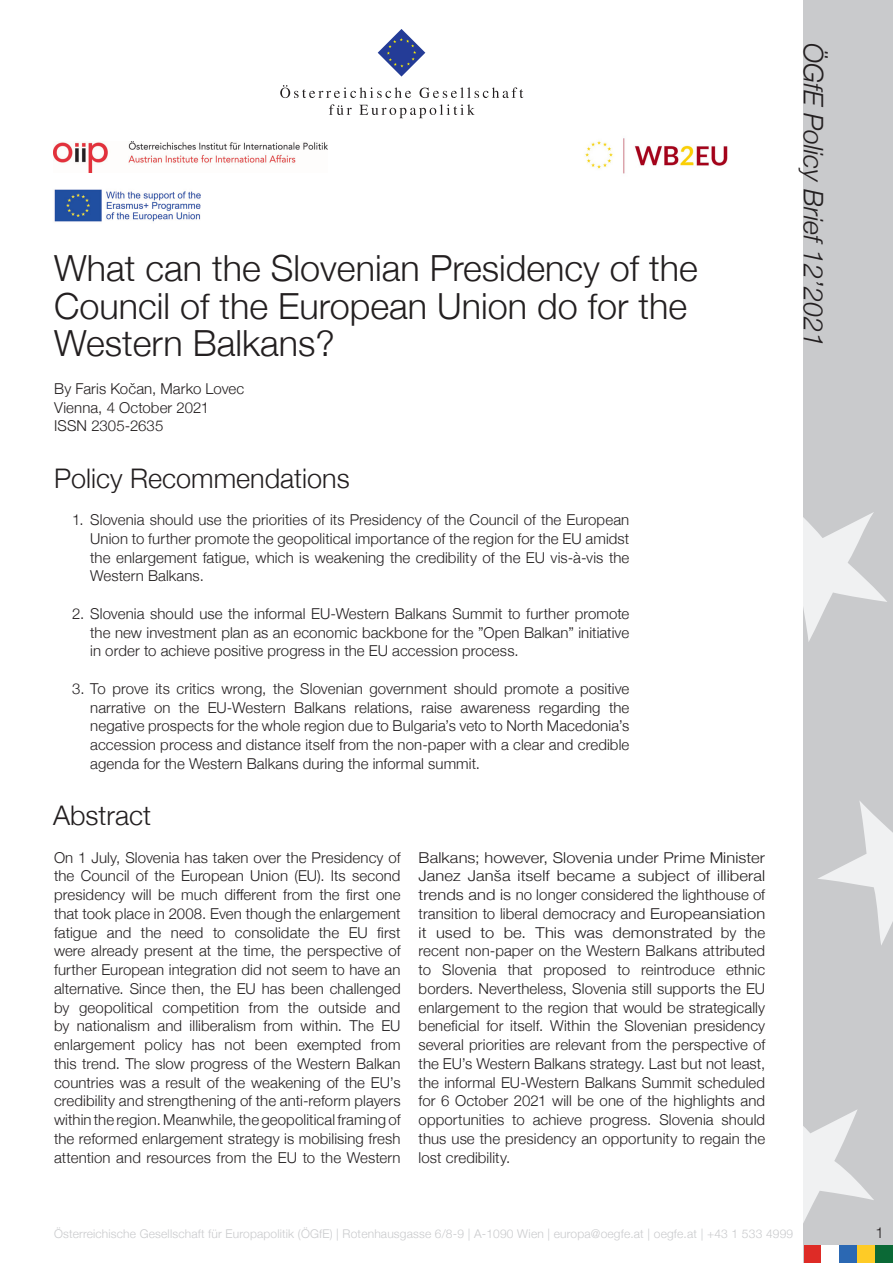
<style>
.page{position:relative;width:893px;height:1263px;background:#fff}
.page>*{position:absolute;margin:0;border:0;box-sizing:border-box;transform-origin:0 0}
.t1{font:300 36px/37.5px "Helvetica Neue";color:#231f20}
.Untertitel{font:300 27px "Helvetica Neue";color:#231f20}
.t2{font:italic 300 27px "Helvetica Neue";color:#231f20}
.Standard_Paragraph{font:300 15px/18.8px "Helvetica Neue";letter-spacing:.005em;color:#231f20;text-align:justify}
.Standard_Paragraph-2{font:300 15px/18.8px "Helvetica Neue";letter-spacing:.005em;color:#231f20;text-align:justify;scale:1.1 1}
.t3{font:300 12px "Helvetica Neue";letter-spacing:.015em;color:#c9cacc}
</style>
<div class="page">
<div style="left:804px;top:0;width:89px;height:1263px;background:#c9cacc"></div>
<svg style="left:804px;top:512px;width:83px;height:130px"></svg>
<svg style="left:818px;top:801px;width:75px;height:144px"></svg>
<svg style="left:804px;top:1110px;width:70px;height:111px"></svg>
<svg style="left:378px;top:29px;width:47px;height:48px"></svg>
<svg style="left:280px;top:85px;width:131px;height:13px"></svg>
<svg style="left:420px;top:87px;width:103px;height:11px"></svg>
<svg style="left:329px;top:104px;width:23px;height:11px"></svg>
<svg style="left:359px;top:104px;width:116px;height:14px"></svg>
<div style="left:857px;top:1245px;width:18px;height:18px;background:#fecb26"></div>
<div style="left:839px;top:1245px;width:18px;height:18px;background:#2b68b3"></div>
<div style="left:804px;top:1245px;width:17px;height:18px;background:#de2b26"></div>
<div style="left:875px;top:1245px;width:18px;height:18px;background:#0b6936"></div>
<div style="left:821px;top:1245px;width:18px;height:18px;background:#fff"></div>
<img style="left:54px;top:189px;width:147px;height:33px">
<img style="left:54px;top:141px;width:274px;height:31px">
<img style="left:585px;top:138px;width:143px;height:36px">
<p class="t1" style="left:54px;top:247px;width:645px">What can the Slovenian Presidency of the<br>Council of the European Union do for the<br>Western Balkans?</p>
<p class="Standard_Paragraph" style="left:54px;top:378px;width:192px">By Faris Kočan, Marko Lovec</p>
<p class="Standard_Paragraph" style="left:54px;top:397px;width:156px">Vienna, 4 October 2021</p>
<p class="Standard_Paragraph" style="left:54px;top:415px;width:111px">ISSN 2305-2635</p>
<p class="Untertitel" style="left:54px;top:456px;width:297px">Policy Recommendations</p>
<p class="Standard_Paragraph" style="left:90px;top:509px;width:541px;text-indent:-18px">1. Slovenia should use the priorities of its Presidency of the Council of the European Union to further promote the geopolitical importance of the region for the EU amidst the enlargement fatigue, which is weakening the credibility of the EU vis-à-vis the Western Balkans.</p>
<p class="Standard_Paragraph" style="left:90px;top:603px;width:541px;text-indent:-18px">2. Slovenia should use the informal EU-Western Balkans Summit to further promote the new investment plan as an economic backbone for the ”Open Balkan” initiative in order to achieve positive progress in the EU accession process.</p>
<p class="Standard_Paragraph" style="left:90px;top:678px;width:541px;text-indent:-18px">3. To prove its critics wrong, the Slovenian government should promote a positive narrative on the EU-Western Balkans relations, raise awareness regarding the negative prospects for the whole region due to Bulgaria’s veto to North Macedonia’s accession process and distance itself from the non-paper with a clear and credible agenda for the Western Balkans during the informal summit.</p>
<p class="Untertitel" style="left:53px;top:794px;width:100px">Abstract</p>
<p class="Standard_Paragraph" style="left:54px;top:847px;width:348px">On 1 July, Slovenia has taken over the Presidency of the Council of the European Union (EU). Its second presidency will be much different from the first one that took place in 2008. Even though the enlargement fatigue and the need to consolidate the EU first were already present at the time, the perspective of further European integration did not seem to have an alternative. Since then, the EU has been challenged by geopolitical competition from the outside and by nationalism and illiberalism from within. The EU enlargement policy has not been exempted from this trend. The slow progress of the Western Balkan countries was a result of the weakening of the EU’s credibility and strengthening of the anti-reform players within the region. Meanwhile, the geopolitical framing of the reformed enlargement strategy is mobilising fresh attention and resources from the EU to the Western</p>
<p class="Standard_Paragraph-2" style="left:419px;top:847px;width:317px">Balkans; however, Slovenia under Prime Minister Janez Janša itself became a subject of illiberal trends and is no longer considered the lighthouse of transition to liberal democracy and Europeansiation it used to be. This was demonstrated by the recent non-paper on the Western Balkans attributed to Slovenia that proposed to reintroduce ethnic borders. Nevertheless, Slovenia still supports the EU enlargement to the region that would be strategically beneficial for itself. Within the Slovenian presidency several priorities are relevant from the perspective of the EU’s Western Balkans strategy. Last but not least, the informal EU-Western Balkans Summit scheduled for 6 October 2021 will be one of the highlights and opportunities to achieve progress. Slovenia should thus use the presidency an opportunity to regain the lost credibility.</p>
<h2 class="t2" style="left:835px;top:43px;width:305px;rotate:90deg">ÖGfE Policy Brief 12’2021</h2>
<p class="t3" style="left:54px;top:1224px;width:741px">Österreichische Gesellschaft für Europapolitik (ÖGfE) | Rotenhausgasse 6/8-9 | A-1090 Wien | europa@oegfe.at | oegfe.at | +43 1 533 4999</p>
<p class="Standard_Paragraph" style="left:875px;top:1222px;width:10px">1</p>
</div>
